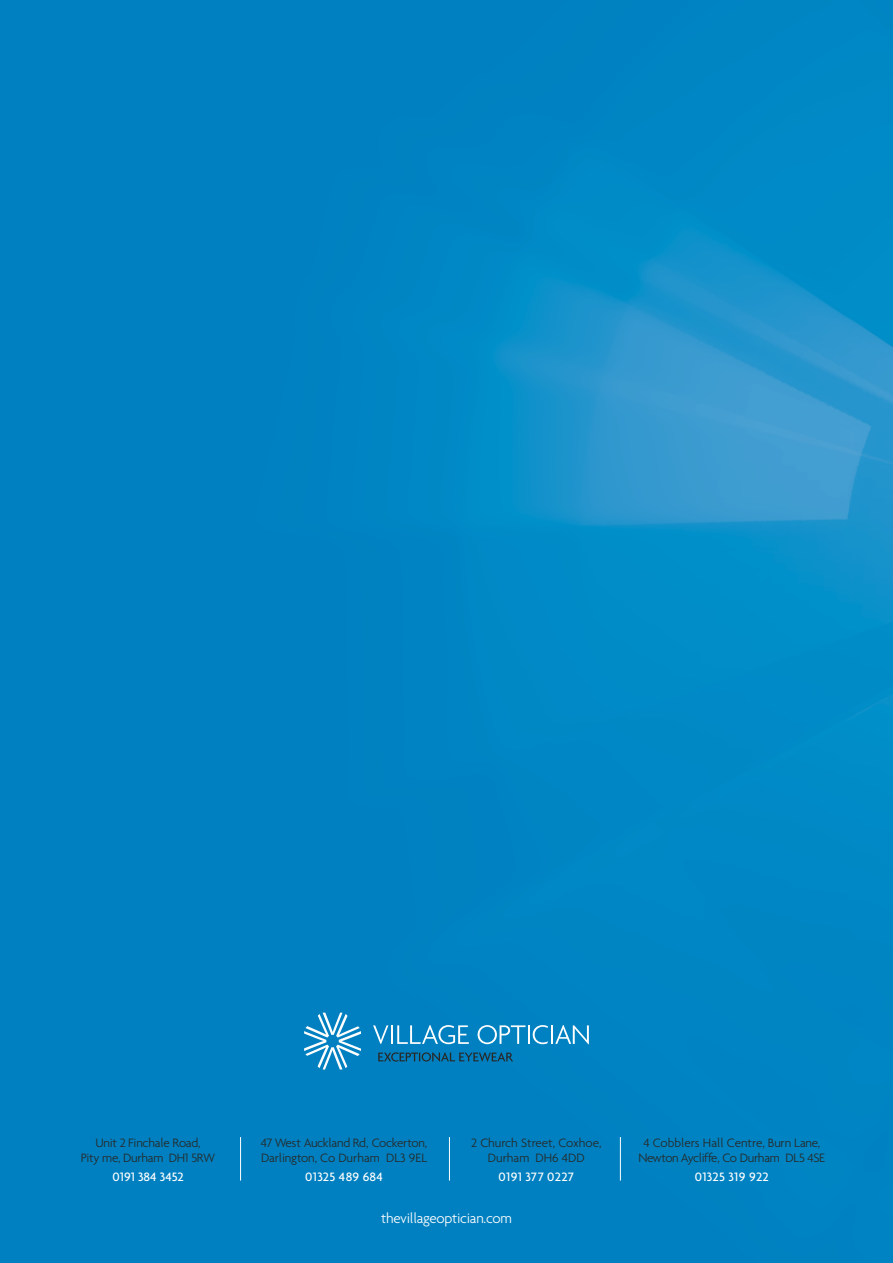
<style>
.page{position:relative;width:893px;height:1263px;background:#fff}
.page>*{position:absolute;margin:0;border:0;box-sizing:border-box;transform-origin:0 0}
.t1{font:300 15px "Agenda";letter-spacing:-.02em;color:#fff}
.t2{font:300 13.2px/14.5px "Agenda";letter-spacing:-.02em;color:#282827;text-align:center}
.t3{font:500 13.2px "Agenda";letter-spacing:.02em;color:#fff}
.t4{font:300 13.2px/14.5px "Agenda";color:#282827;text-align:center}
.t5{font:500 13.2px "Agenda";color:#fff}
</style>
<div class="page">
<img style="left:0;top:0;width:893px;height:1263px">
<svg style="left:478px;top:1025px;width:111px;height:19px;background:#42a2d1"></svg>
<svg style="left:373px;top:1025px;width:96px;height:19px;background:#3e9fcf"></svg>
<svg style="left:304px;top:1013px;width:57px;height:56px"></svg>
<svg style="left:378px;top:1052px;width:135px;height:9px"></svg>
<hr style="left:240px;top:1137px;width:1px;height:43px;background:#fff">
<hr style="left:449px;top:1137px;width:1px;height:43px;background:#fff">
<hr style="left:620px;top:1137px;width:1px;height:43px;background:#fff">
<p class="t2" style="left:81px;top:1135px;width:136px">Unit 2 Finchale Road,<br>Pity me, Durham DH1 5RW</p>
<p class="t5" style="left:112px;top:1168px;width:73px">0191 384 3452</p>
<p class="t2" style="left:261px;top:1135px;width:168px;text-align:left">47 West Auckland Rd, Cockerton,<br>Darlington, Co Durham DL3 9EL</p>
<p class="t3" style="left:305px;top:1168px;width:79px">01325 489 684</p>
<p class="t4" style="left:471px;top:1135px;width:132px">2 Church Street, Coxhoe,<br>Durham DH6 4DD</p>
<p class="t3" style="left:499px;top:1168px;width:77px">0191 377 0227</p>
<p class="t1" style="left:381px;top:1210px;width:132px">thevillageoptician.com</p>
<p class="t2" style="left:638px;top:1135px;width:188px">4 Cobblers Hall Centre, Burn Lane,<br>Newton Aycliffe, Co Durham DL5 4SE</p>
<p class="t3" style="left:695px;top:1168px;width:76px">01325 319 922</p>
</div>
